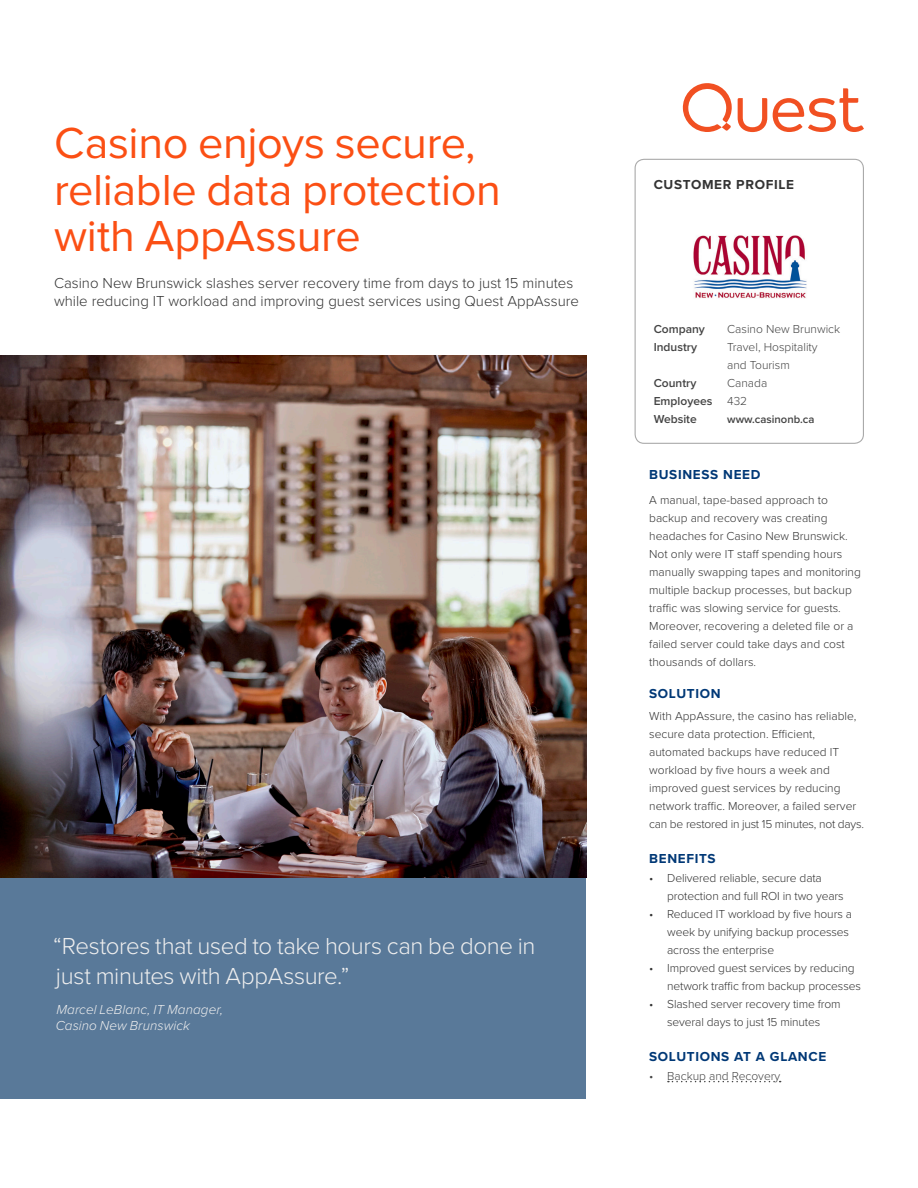
<style>
.page{position:relative;width:918px;height:1188px;background:#fff}
.page>*{position:absolute;margin:0;border:0;box-sizing:border-box;transform-origin:0 0}
.FRONT_PG_Headline_Qu{font:45px/46.5px "Proxima Nova";letter-spacing:-.005em;color:#fb4f14}
.p1-4_pullquote-rebra{font:300 24px/30px "Proxima Nova";letter-spacing:-.015em;color:#eee}
.FRONT_PG_Subhead_Dar{font:300 15px/18px "Proxima Nova";color:#333}
.Subhead_Quest_Blue{font:700 13.5px "Proxima Nova";letter-spacing:.05em;color:#003876}
.p1-4_pullquote-rebra-2{font:italic 300 13.5px/16.2px "Proxima Nova";letter-spacing:.005em;color:#eee}
.Customer_profile{font:700 13.5px "Proxima Nova";letter-spacing:.05em;color:#333}
.Body_copy_Dell_Dark{font:300 12px/18px "Proxima Nova";color:#333}
.Blue_subheads{font:300 12px/18px "Proxima Nova";color:#444}
.Blue_subheads-2{font:600 12px "Proxima Nova";color:#444}
.Blue_subheads-3{font:600 11.25px "Proxima Nova";color:#444}
.s1{font-weight:300}
</style>
<div class="page">
<svg style="left:738px;top:98px;width:29px;height:34px"></svg>
<svg style="left:773px;top:88px;width:91px;height:44px"></svg>
<svg style="left:683px;top:83px;width:49px;height:49px"></svg>
<svg style="left:668px;top:1081px;width:113px;height:1px"></svg>
<div style="left:635px;top:159px;width:229px;height:285px;border:1px solid #aaa;border-radius:9px"></div>
<div style="left:0;top:874px;width:586px;height:225px;background:#597999"></div>
<img style="left:0;top:356px;width:586px;height:522px">
<img style="left:693px;top:235px;width:114px;height:63px">
<p class="FRONT_PG_Headline_Qu" style="left:54px;top:118px;width:449px">Casino enjoys secure, reliable data protection with AppAssure</p>
<p class="FRONT_PG_Subhead_Dar" style="left:54px;top:273px;width:527px">Casino New Brunswick slashes server recovery time from days to just 15 minutes while reducing IT workload and improving guest services using Quest AppAssure</p>
<p class="p1-4_pullquote-rebra" style="left:53px;top:930px;width:484px">“Restores that used to take hours can be done in just minutes with AppAssure.”</p>
<p class="p1-4_pullquote-rebra-2" style="left:56px;top:1001px;width:169px">Marcel LeBlanc, IT Manager,<br>Casino New Brunswick</p>
<p class="Customer_profile" style="left:654px;top:174px;width:142px">CUSTOMER PROFILE</p>
<p class="Blue_subheads-2" style="left:654px;top:320px;width:53px">Company</p>
<p class="Blue_subheads" style="left:727px;top:319px;width:115px">Casino New Brunwick</p>
<p class="Blue_subheads-2" style="left:654px;top:338px;width:45px">Industry</p>
<p class="Blue_subheads" style="left:727px;top:337px;width:92px">Travel, Hospitality and Tourism</p>
<p class="Blue_subheads-2" style="left:654px;top:374px;width:44px">Country</p>
<p class="Blue_subheads" style="left:727px;top:373px;width:42px">Canada</p>
<p class="Blue_subheads-2" style="left:654px;top:392px;width:95px">Employees <span class="s1">432</span></p>
<p class="Blue_subheads-2" style="left:654px;top:410px;width:45px">Website</p>
<p class="Blue_subheads-3" style="left:727px;top:411px;width:89px">www.casinonb.ca</p>
<p class="Subhead_Quest_Blue" style="left:649px;top:465px;width:113px">BUSINESS NEED</p>
<p class="Body_copy_Dell_Dark" style="left:649px;top:490px;width:213px">A manual, tape-based approach to backup and recovery was creating headaches for Casino New Brunswick.<br>Not only were IT staff spending hours manually swapping tapes and monitoring multiple backup processes, but backup traffic was slowing service for guests.<br>Moreover, recovering a deleted file or a failed server could take days and cost thousands of dollars.</p>
<p class="Subhead_Quest_Blue" style="left:649px;top:683px;width:73px">SOLUTION</p>
<p class="Body_copy_Dell_Dark" style="left:649px;top:706px;width:216px">With AppAssure, the casino has reliable, secure data protection. Efficient, automated backups have reduced IT workload by five hours a week and improved guest services by reducing network traffic. Moreover, a failed server can be restored in just 15 minutes, not days.</p>
<p class="Subhead_Quest_Blue" style="left:649px;top:848px;width:68px">BENEFITS</p>
<p class="Body_copy_Dell_Dark" style="left:667px;top:868px;width:178px;text-indent:-18px">• Delivered reliable, secure data protection and full ROI in two years</p>
<p class="Body_copy_Dell_Dark" style="left:667px;top:904px;width:186px;text-indent:-18px">• Reduced IT workload by five hours a week by unifying backup processes across the enterprise</p>
<p class="Body_copy_Dell_Dark" style="left:667px;top:958px;width:195px;text-indent:-18px">• Improved guest services by reducing network traffic from backup processes</p>
<p class="Body_copy_Dell_Dark" style="left:649px;top:994px;width:193px;text-align:center">• Slashed server recovery time from several days to just 15 minutes</p>
<p class="Subhead_Quest_Blue" style="left:649px;top:1046px;width:179px">SOLUTIONS AT A GLANCE</p>
<p class="Blue_subheads" style="left:649px;top:1066px;width:133px">• Backup and Recovery</p>
</div>
